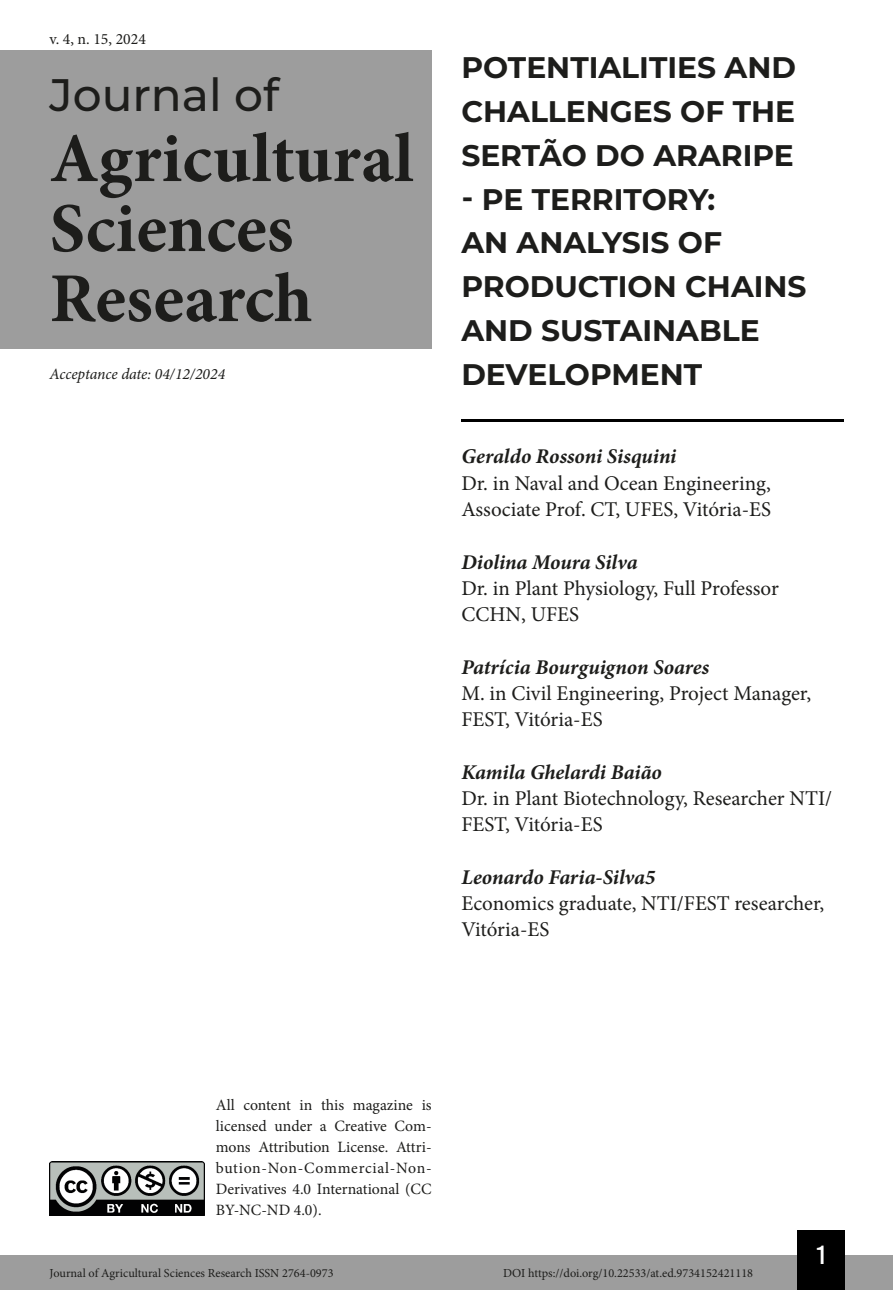
<style>
.page{position:relative;width:893px;height:1290px;background:#fff}
.page>*{position:absolute;margin:0;border:0;box-sizing:border-box;transform-origin:0 0}
.t1{font:700 70px/70px "Minion Pro";color:#1d1d1b}
.t2{font:500 45.5px "Montserrat";color:#1d1d1b}
.Título_Artigo{font:700 29.75px/43.8px "Montserrat";color:#1d1d1b;text-align:justify}
.t3{font:26.25px "Bebas Kai";color:#fff}
.Infos_autor{font:21px/26.2px "Minion Pro";color:#1d1d1b}
.Autor{font:italic 700 21px "Minion Pro";letter-spacing:-.005em;color:#1d1d1b}
.t4{font:15.75px/21px "Minion Pro";color:#1d1d1b;text-align:justify}
.v__n___Ano{font:italic 15.75px "Minion Pro";letter-spacing:-.005em;color:#1d1d1b}
.t5{font:12.25px "Minion Pro";color:#1d1d1b}
</style>
<div class="page">
<div style="left:0;top:1255px;width:893px;height:35px;background:#9d9d9d"></div>
<div style="left:797px;top:1230px;width:48px;height:60px;background:#000"></div>
<img style="left:50px;top:1161px;width:154px;height:54px">
<div style="left:0;top:50px;width:432px;height:298px;background:#9d9d9d"></div>
<hr style="left:461px;top:419px;width:382px;height:3px;background:#000">
<p class="t4" style="left:50px;top:28px;width:98px">v. 4, n. 15, 2024</p>
<h2 class="t2" style="left:50px;top:63px;width:231px">Journal of</h2>
<h1 class="t1" style="left:50px;top:123px;width:366px">Agricultural<br>Sciences<br>Research</h1>
<p class="v__n___Ano" style="left:50px;top:363px;width:177px">Acceptance date: 04/12/2024</p>
<p class="Título_Artigo" style="left:461px;top:44px;width:336px">POTENTIALITIES AND CHALLENGES OF THE SERTÃO DO ARARIPE</p>
<p class="Título_Artigo" style="left:461px;top:176px;width:347px;text-align:left">- PE TERRITORY:<br>AN ANALYSIS OF<br>PRODUCTION CHAINS<br>AND SUSTAINABLE<br>DEVELOPMENT</p>
<p class="Autor" style="left:461px;top:442px;width:217px">Geraldo Rossoni Sisquini</p>
<p class="Infos_autor" style="left:461px;top:470px;width:311px">Dr. in Naval and Ocean Engineering,<br>Associate Prof. CT, UFES, Vitória-ES</p>
<p class="Autor" style="left:461px;top:547px;width:178px">Diolina Moura Silva</p>
<p class="Infos_autor" style="left:461px;top:575px;width:319px">Dr. in Plant Physiology, Full Professor<br>CCHN, UFES</p>
<p class="Autor" style="left:461px;top:652px;width:249px">Patrícia Bourguignon Soares</p>
<p class="Infos_autor" style="left:461px;top:680px;width:351px">M. in Civil Engineering, Project Manager,<br>FEST, Vitória-ES</p>
<p class="Autor" style="left:461px;top:757px;width:202px">Kamila Ghelardi Baião</p>
<p class="Infos_autor" style="left:461px;top:785px;width:372px">Dr. in Plant Biotechnology, Researcher NTI/<br>FEST, Vitória-ES</p>
<p class="Autor" style="left:461px;top:862px;width:196px">Leonardo Faria-Silva5</p>
<p class="Infos_autor" style="left:461px;top:890px;width:365px">Economics graduate, NTI/FEST researcher,<br>Vitória-ES</p>
<p class="t4" style="left:216px;top:1095px;width:217px">All content in this magazine is licensed under a Creative Com&shy;mons Attribution License. Attri&shy;bution-Non-Commercial-Non-Derivatives 4.0 International (CC BY-NC-ND 4.0).</p>
<p class="t3" style="left:817px;top:1241px;width:10px">1</p>
<p class="t5" style="left:50px;top:1265px;width:285px">Journal of Agricultural Sciences Research ISSN 2764-0973</p>
<p class="t5" style="left:503px;top:1265px;width:252px">DOI https://doi.org/10.22533/at.ed.9734152421118</p>
</div>
